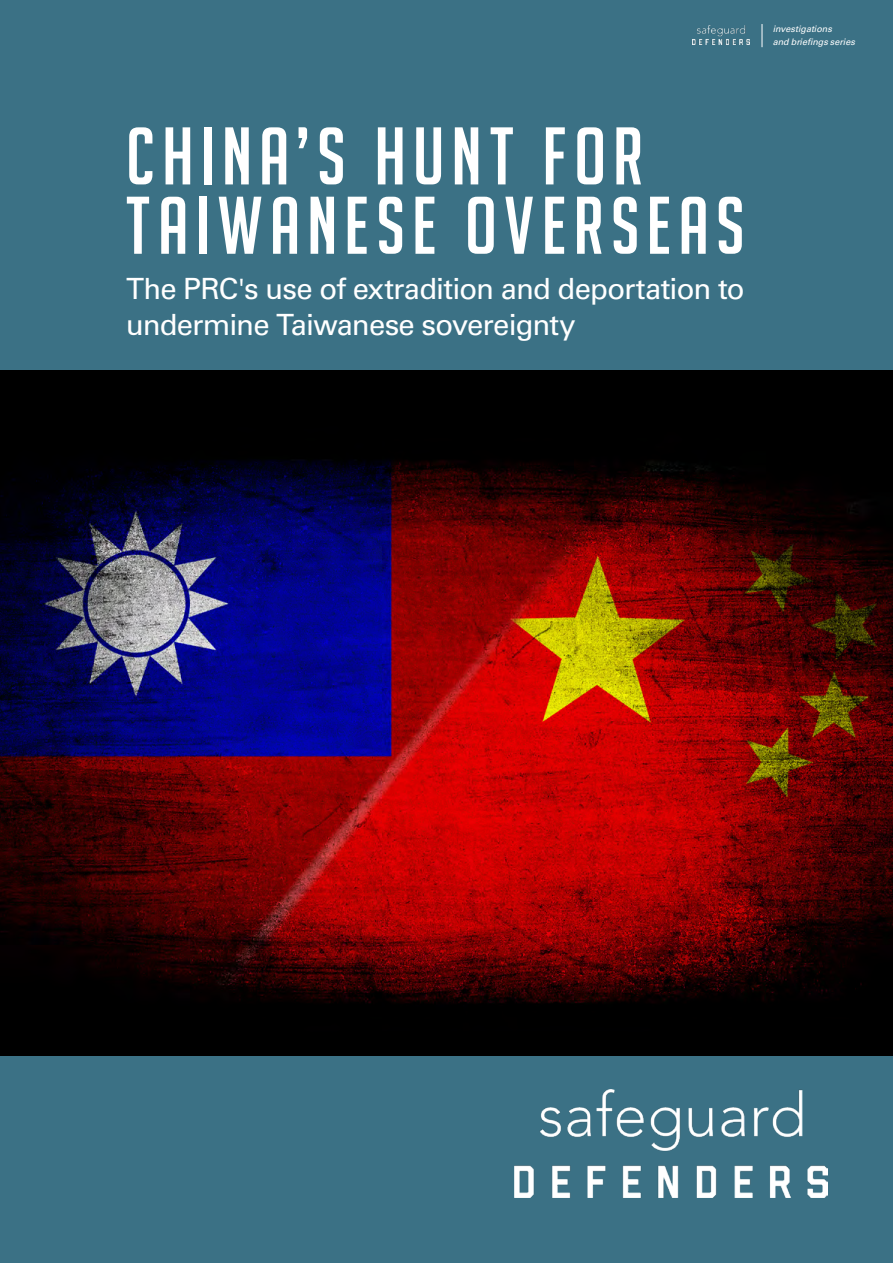
<style>
.page{position:relative;width:893px;height:1263px;background:#fff}
.page>*{position:absolute;margin:0;border:0;box-sizing:border-box;transform-origin:0 0}
.t1{font:79.5px/69.3px "Big Noodle Titling";letter-spacing:.09em;color:#fff}
.t2{font:29.25px/36px "Univers LT Std";letter-spacing:-.03em;color:#fff}
.t3{font:italic 9px/13.5px "Univers LT Std";letter-spacing:-.005em;color:#fff}
</style>
<div class="page">
<img style="left:0;top:370px;width:893px;height:687px">
<div style="left:0;top:1057px;width:893px;height:206px;background:#3b7185"></div>
<div style="left:0;top:0;width:893px;height:370px;background:#3b7185"></div>
<img style="left:515px;top:1090px;width:312px;height:107px">
<img style="left:692px;top:25px;width:57px;height:20px">
<svg style="left:762px;top:24px;width:1px;height:23px"></svg>
<p class="t3" style="left:773px;top:22px;width:84px">investigations<br>and briefings series</p>
<h1 class="t1" style="left:126px;top:122px;width:620px">CHINA’S HUNT FOR<br>TAIWANESE OVERSEAS</h1>
<p class="t2" style="left:126px;top:270px;width:620px">The PRC's use of extradition and deportation to undermine Taiwanese sovereignty</p>
</div>
